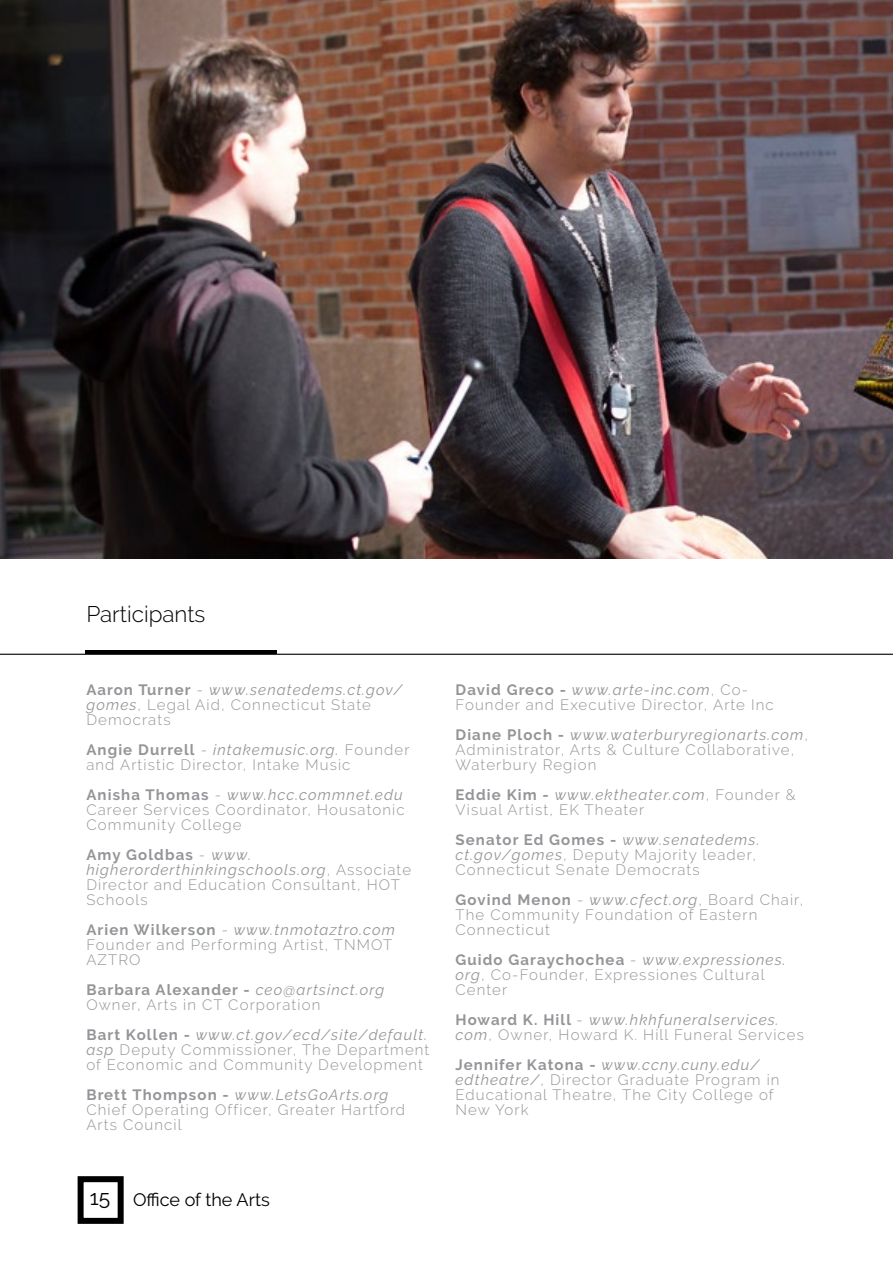
<style>
.page{position:relative;width:893px;height:1263px;background:#fff}
.page>*{position:absolute;margin:0;border:0;box-sizing:border-box;transform-origin:0 0}
.t1{font:300 22.5px "Raleway";color:#000}
.t2{font:18px "Raleway";color:#000}
.t3{font:300 15px/15px "Raleway";letter-spacing:.075em;color:#939598}
.s1{font-weight:700}
.s2{font-weight:400;font-style:italic}
.s3{font-size:21px}
</style>
<div class="page">
<div style="left:78px;top:1176px;width:46px;height:48px;border:6px solid #000"></div>
<img style="left:0;top:0;width:893px;height:559px">
<hr style="left:0;top:654px;width:893px;height:1px;background:#000">
<hr style="left:85px;top:650px;width:192px;height:3px;background:#000">
<h1 class="t1" style="left:86px;top:601px;width:121px">Participants</h1>
<p class="t3" style="left:86px;top:682px;width:318px"><span class="s1">Aaron Turner</span> - <span class="s2">www.senatedems.ct.gov/ gomes</span>, Legal Aid, Connecticut State<br>Democrats</p>
<p class="t3" style="left:86px;top:742px;width:325px"><span class="s1">Angie Durrell</span> - <span class="s2">intakemusic.org.</span> Founder and Artistic Director, Intake Music</p>
<p class="t3" style="left:86px;top:787px;width:320px"><span class="s1">Anisha Thomas</span> - <span class="s2">www.hcc.commnet.edu<br></span>Career Services Coordinator, Housatonic<br>Community College</p>
<p class="t3" style="left:86px;top:847px;width:326px"><span class="s1">Amy Goldbas</span> - <span class="s2">www. higherorderthinkingschools.org</span>, Associate<br>Director and Education Consultant, HOT<br>Schools</p>
<p class="t3" style="left:86px;top:922px;width:310px"><span class="s1">Arien Wilkerson</span> - <span class="s2">www.tnmotaztro.com<br></span>Founder and Performing Artist, TNMOT<br>AZTRO</p>
<p class="t3" style="left:86px;top:982px;width:299px"><span class="s1">Barbara Alexander -</span> <span class="s2">ceo@artsinct.org<br></span>Owner, Arts in CT Corporation</p>
<p class="t3" style="left:86px;top:1027px;width:345px"><span class="s1">Bart Kollen -</span> <span class="s2">www.ct.gov/ecd/site/default. asp</span> Deputy Commissioner, The Department of Economic and Community Development</p>
<p class="t3" style="left:86px;top:1087px;width:320px"><span class="s1">Brett Thompson -</span> <span class="s2">www.LetsGoArts.org<br></span>Chief Operating Officer, Greater Hartford<br>Arts Council</p>
<p class="t2" style="left:90px;top:1189px;width:181px"><span class="s3">15</span> Office of the Arts</p>
<p class="t3" style="left:455px;top:682px;width:320px"><span class="s1">David Greco -</span> <span class="s2">www.arte-inc.com</span>, Co-<br>Founder and Executive Director, Arte Inc</p>
<p class="t3" style="left:455px;top:727px;width:354px"><span class="s1">Diane Ploch -</span> <span class="s2">www.waterburyregionarts.com</span>,<br>Administrator, Arts &amp; Culture Collaborative,<br>Waterbury Region</p>
<p class="t3" style="left:455px;top:787px;width:341px"><span class="s1">Eddie Kim -</span> <span class="s2">www.ektheater.com</span>, Founder &amp;<br>Visual Artist, EK Theater</p>
<p class="t3" style="left:455px;top:832px;width:306px"><span class="s1">Senator Ed Gomes -</span> <span class="s2">www.senatedems. ct.gov/gomes</span>, Deputy Majority leader,<br>Connecticut Senate Democrats</p>
<p class="t3" style="left:455px;top:892px;width:349px"><span class="s1">Govind Menon</span> - <span class="s2">www.cfect.org</span>, Board Chair,<br>The Community Foundation of Eastern<br>Connecticut</p>
<p class="t3" style="left:455px;top:952px;width:332px"><span class="s1">Guido Garaychochea</span> - <span class="s2">www.expressiones. org</span>, Co-Founder, Expressiones Cultural<br>Center</p>
<p class="t3" style="left:455px;top:1012px;width:350px"><span class="s1">Howard K. Hill</span> - <span class="s2">www.hkhfuneralservices. com</span>, Owner, Howard K. Hill Funeral Services</p>
<p class="t3" style="left:455px;top:1057px;width:326px"><span class="s1">Jennifer Katona -</span> <span class="s2">www.ccny.cuny.edu/ edtheatre/</span>, Director Graduate Program in<br>Educational Theatre, The City College of<br>New York</p>
</div>
